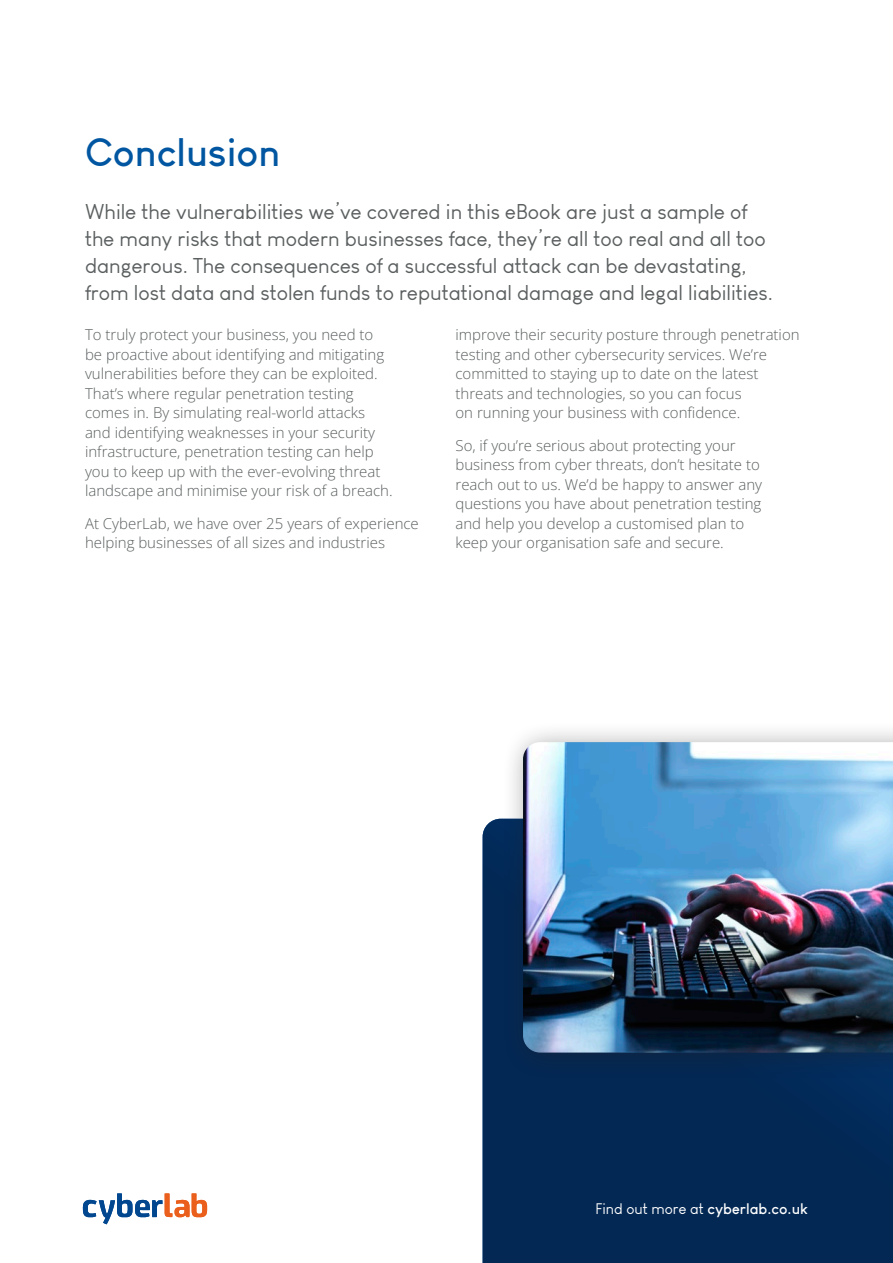
<style>
.page{position:relative;width:893px;height:1263px;background:#fff}
.page>*{position:absolute;margin:0;border:0;box-sizing:border-box;transform-origin:0 0}
.Main_header{font:700 39px "Louis George Cafe";color:#0156a1}
.Intro_para{font:21px/27px "Louis George Cafe";color:#5b5f60}
.Body{font:15px/19.5px "Open Sans";color:#5b5f60}
.t1{font:700 15px "Louis George Cafe";color:#fff}
.s1{font-weight:400}
</style>
<div class="page">
<svg style="left:83px;top:1193px;width:124px;height:31px"></svg>
<div style="left:483px;top:819px;width:410px;height:444px;background:#032854"></div>
<div style="left:502px;top:721px;width:391px;height:358px;background:#231f20;opacity:.4"></div>
<img style="left:523px;top:742px;width:370px;height:310px">
<p class="Main_header" style="left:85px;top:127px;width:197px">Conclusion</p>
<p class="Intro_para" style="left:85px;top:198px;width:689px">While the vulnerabilities we’ve covered in this eBook are just a sample of the many risks that modern businesses face, they’re all too real and all too dangerous. The consequences of a successful attack can be devastating, from lost data and stolen funds to reputational damage and legal liabilities.</p>
<p class="Body" style="left:85px;top:325px;width:309px">To truly protect your business, you need to be proactive about identifying and mitigating vulnerabilities before they can be exploited.<br>That’s where regular penetration testing comes in. By simulating real-world attacks and identifying weaknesses in your security infrastructure, penetration testing can help you to keep up with the ever-evolving threat landscape and minimise your risk of a breach.</p>
<p class="Body" style="left:85px;top:513px;width:335px">At CyberLab, we have over 25 years of experience helping businesses of all sizes and industries</p>
<p class="Body" style="left:455px;top:325px;width:346px">improve their security posture through penetration testing and other cybersecurity services. We’re committed to staying up to date on the latest threats and technologies, so you can focus<br>on running your business with confidence.</p>
<p class="Body" style="left:455px;top:435px;width:308px">So, if you’re serious about protecting your business from cyber threats, don’t hesitate to reach out to us. We’d be happy to answer any questions you have about penetration testing and help you develop a customised plan to keep your organisation safe and secure.</p>
<p class="t1" style="left:595px;top:1199px;width:214px"><span class="s1">Find out more at</span> cyberlab.co.uk</p>
</div>
